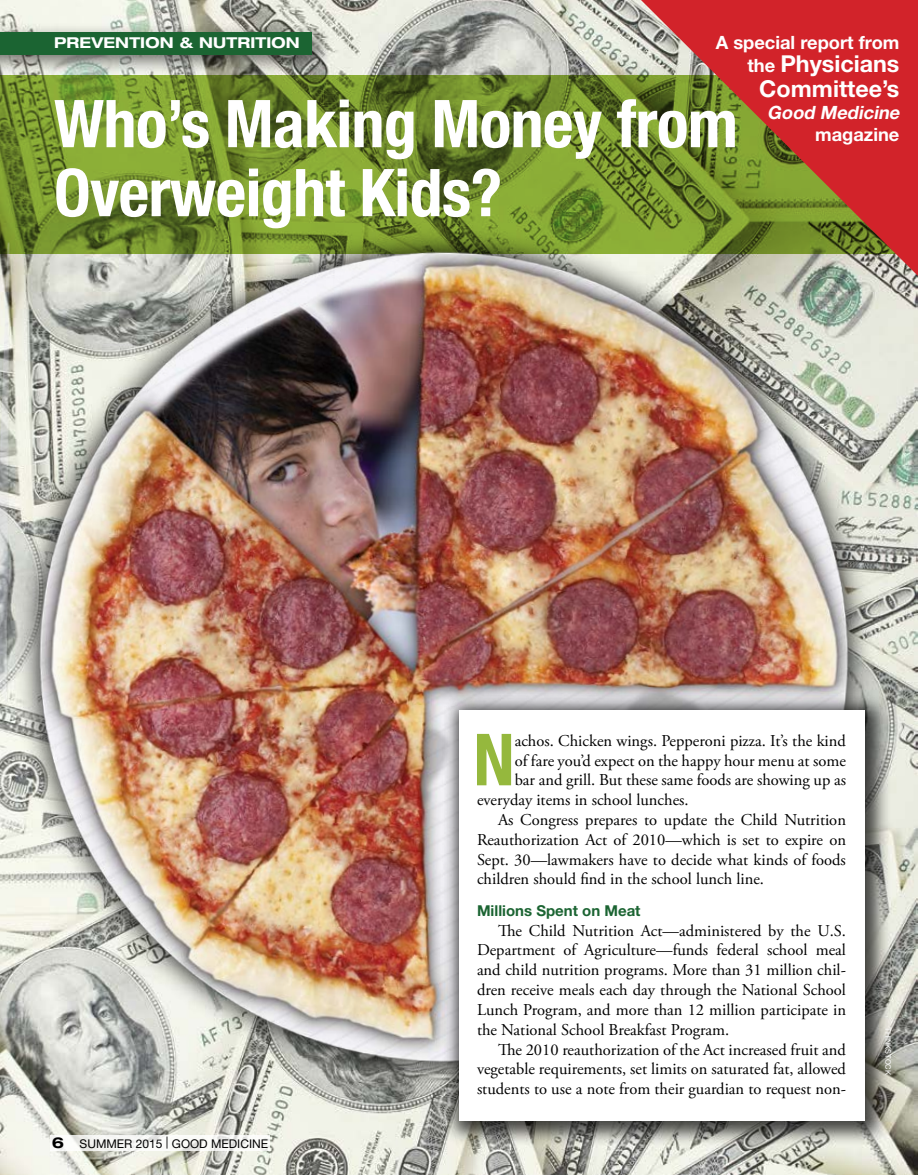
<style>
.page{position:relative;width:918px;height:1175px;background:#fff}
.page>*{position:absolute;margin:0;border:0;box-sizing:border-box;transform-origin:0 0}
.t1{font:700 condensed 72px "Helvetica Neue LT Std";color:#95b83d}
.t2{font:700 condensed 66px/69px "Helvetica Neue LT Std";letter-spacing:-.01em;color:#fff}
.t3{font:700 23.25px/24.9px "Helvetica Neue LT Std";color:#fff;text-align:center}
.t4{font:700 18.3px "Helvetica Neue LT Std";color:#fff}
.t5{font:italic 700 18.3px "Helvetica Neue LT Std";color:#fff}
.t6{font:16.5px/19.8px "Adobe Garamond Pro";color:#000;text-align:justify}
.t7{font:700 expanded 15px "Helvetica Neue LT Std";letter-spacing:.01em;color:#fff}
.t8{font:700 15px "Helvetica Neue LT Std";color:#1b6432}
.t9{font:700 expanded 15px "Helvetica Neue LT Std";color:#000}
.t10{font:12px "Helvetica Neue LT Std";color:#000}
.t11{font:7.5px "Helvetica Neue LT Std";color:#fff}
.s1{font-size:18.3px}
</style>
<div class="page">
<img style="left:0;top:0;width:918px;height:1174px">
<div style="left:0;top:23px;width:333px;height:53px;background:#000;opacity:.55"></div>
<div style="left:0;top:32px;width:312px;height:22px;background:#1b6432"></div>
<svg style="left:0;top:75px;width:641px;height:130px;background:#6f8b2b"></svg>
<img style="left:0;top:205px;width:896px;height:883px">
<div style="left:442px;top:693px;width:449px;height:453px;background:#000;opacity:.72"></div>
<div style="left:459px;top:710px;width:405px;height:410px;background:#fff"></div>
<svg style="left:50px;top:1135px;width:219px;height:16px;fill:#f8f8f6"></svg>
<svg style="left:641px;top:0;width:277px;height:276px;background:#a95c39"></svg>
<p class="t4" style="left:716px;top:31px;width:185px">A special report from</p>
<h3 class="t3" style="left:747px;top:51px;width:154px"><span class="s1">the</span> Physicians<br>Committee’s</h3>
<p class="t5" style="left:767px;top:101px;width:138px">Good Medicine</p>
<p class="t4" style="left:815px;top:123px;width:86px">magazine</p>
<p class="t7" style="left:54px;top:33px;width:247px">PREVENTION &amp; NUTRITION</p>
<h2 class="t2" style="left:54px;top:88px;width:685px">Who’s Making Money from<br>Overweight Kids?</h2>
<p class="t9" style="left:52px;top:1133px;width:14px">6</p>
<p class="t10" style="left:80px;top:1136px;width:190px">SUMMER 2015 | GOOD MEDICINE</p>
<h1 class="t1" style="left:473px;top:716px;width:43px">N</h1>
<p class="t6" style="left:515px;top:731px;width:333px">achos. Chicken wings. Pepperoni pizza. It’s the kind</p>
<p class="t6" style="left:515px;top:751px;width:333px">of fare you’d expect on the happy hour menu at some</p>
<p class="t6" style="left:515px;top:770px;width:333px">bar and grill. But these same foods are showing up as</p>
<p class="t6" style="left:477px;top:790px;width:213px">everyday items in school lunches.</p>
<p class="t6" style="left:498px;top:810px;width:350px">As Congress prepares to update the Child Nutrition</p>
<p class="t6" style="left:477px;top:830px;width:371px">Reauthorization Act of 2010—which is set to expire on</p>
<p class="t6" style="left:477px;top:850px;width:370px">Sept. 30—lawmakers have to decide what kinds of foods</p>
<p class="t6" style="left:477px;top:869px;width:289px">children should find in the school lunch line.</p>
<p class="t8" style="left:477px;top:901px;width:165px">Millions Spent on Meat</p>
<p class="t6" style="left:477px;top:921px;width:371px;text-indent:21px">The Child Nutrition Act—administered by the U.S.<br>Department of Agriculture—funds federal school meal and child nutrition programs. More than 31 million chil&shy;dren receive meals each day through the National School Lunch Program, and more than 12 million participate in the National School Breakfast Program.</p>
<p class="t6" style="left:477px;top:1040px;width:371px;text-indent:21px">The 2010 reauthorization of the Act increased fruit and vegetable requirements, set limits on saturated fat, allowed students to use a note from their guardian to request non-</p>
<p class="t11" style="left:893px;top:1027px;width:49px;rotate:90deg">THINKSTOCK</p>
</div>
